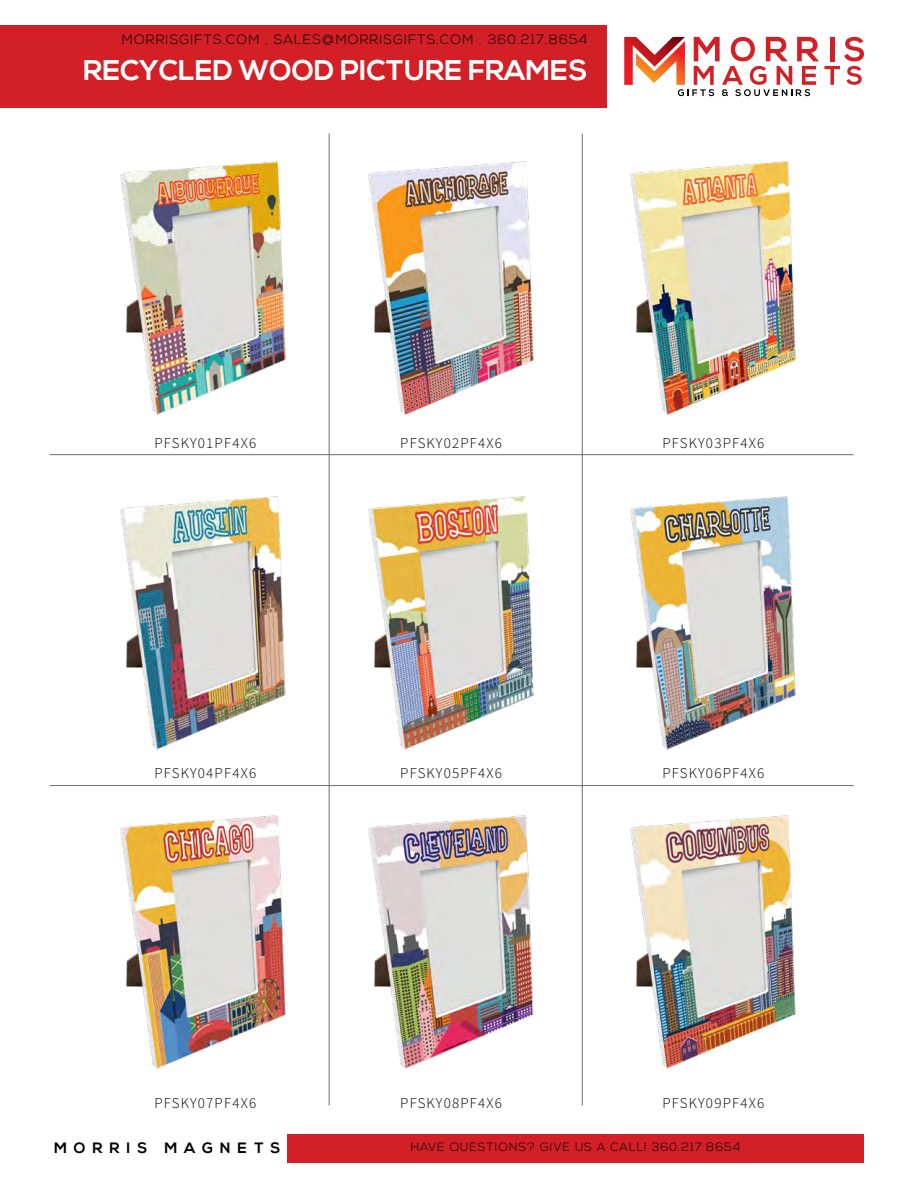
<style>
.page{position:relative;width:918px;height:1188px;background:#fff}
.page>*{position:absolute;margin:0;border:0;box-sizing:border-box;transform-origin:0 0}
.t1{font:700 28.5px "Nexa";color:#fff}
.t2{font:300 15px "Source Sans Pro";letter-spacing:.08em;color:#000}
.t3{font:700 15px "Nexa";letter-spacing:.46em;color:#000}
.t4{font:300 13.5px "Nexa";letter-spacing:.08em;color:#000}
.t5{font:300 12px "Nexa";letter-spacing:.08em;color:#000}
</style>
<div class="page">
<div style="left:0;top:26px;width:607px;height:82px;background:#d32027"></div>
<div style="left:287px;top:1134px;width:577px;height:28px;background:#d32027"></div>
<svg style="left:624px;top:37px;width:240px;height:59px"></svg>
<img style="left:120px;top:496px;width:166px;height:254px">
<img style="left:120px;top:161px;width:166px;height:254px">
<img style="left:120px;top:815px;width:166px;height:254px">
<img style="left:328px;top:484px;width:206px;height:277px">
<img style="left:581px;top:484px;width:215px;height:277px">
<img style="left:328px;top:149px;width:206px;height:276px">
<img style="left:581px;top:149px;width:215px;height:276px">
<img style="left:328px;top:803px;width:206px;height:277px">
<img style="left:581px;top:803px;width:215px;height:277px">
<hr style="left:582px;top:134px;width:1px;height:972px;background:#6d6e71">
<hr style="left:329px;top:134px;width:1px;height:972px;background:#6d6e71">
<hr style="left:50px;top:454px;width:804px;height:1px;background:#6d6e71">
<hr style="left:50px;top:785px;width:804px;height:1px;background:#6d6e71">
<p class="t4" style="left:122px;top:31px;width:467px">MORRISGIFTS.COM . SALES@MORRISGIFTS.COM . 360.217.8654</p>
<h1 class="t1" style="left:83px;top:54px;width:506px">RECYCLED WOOD PICTURE FRAMES</h1>
<p class="t2" style="left:154px;top:433px;width:103px">PFSKY01PF4X6</p>
<p class="t2" style="left:400px;top:433px;width:103px">PFSKY02PF4X6</p>
<p class="t2" style="left:662px;top:433px;width:103px">PFSKY03PF4X6</p>
<p class="t2" style="left:154px;top:764px;width:103px">PFSKY04PF4X6</p>
<p class="t2" style="left:400px;top:764px;width:103px">PFSKY05PF4X6</p>
<p class="t2" style="left:662px;top:764px;width:103px">PFSKY06PF4X6</p>
<p class="t2" style="left:154px;top:1094px;width:103px">PFSKY07PF4X6</p>
<p class="t3" style="left:54px;top:1139px;width:228px">MORRIS MAGNETS</p>
<p class="t2" style="left:400px;top:1094px;width:103px">PFSKY08PF4X6</p>
<p class="t2" style="left:662px;top:1094px;width:103px">PFSKY09PF4X6</p>
<p class="t5" style="left:411px;top:1140px;width:331px">HAVE QUESTIONS? GIVE US A CALL! 360.217.8654</p>
</div>
